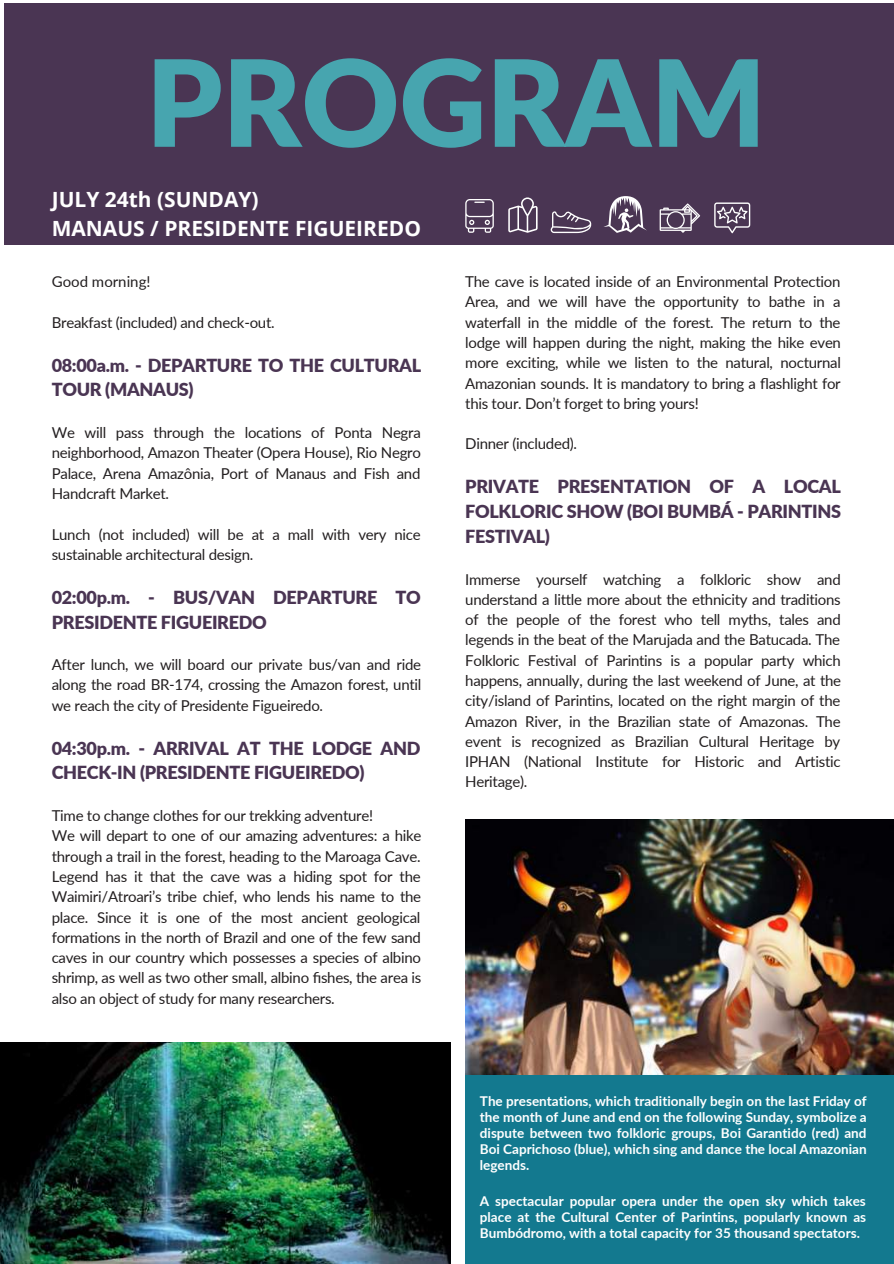
<style>
.page{position:relative;width:894px;height:1264px;background:#fff}
.page>*{position:absolute;margin:0;border:0;box-sizing:border-box;transform-origin:0 0}
.t1{font:900 120.15px "Lato";color:#47a5af}
.t2{font:700 21px/29.2px "Open Sans";color:#fff}
.t3{font:900 18px/24.8px "Lato";letter-spacing:-.02em;color:#4a3553}
.t4{font:15px/20.2px "Lato";letter-spacing:-.02em;color:#231f20;text-align:justify}
.t5{font:15px "Lato";color:#231f20}
.t6{font:700 13.5px/15.8px "Lato";color:#fff;text-align:justify}
</style>
<div class="page">
<div style="left:4px;top:4px;width:889px;height:241px;background:#4a3553"></div>
<div style="left:465px;top:1074px;width:428px;height:189px;background:#13798f"></div>
<img style="left:0;top:1042px;width:450px;height:221px">
<img style="left:465px;top:819px;width:428px;height:255px">
<svg style="left:604px;top:196px;width:42px;height:37px"></svg>
<svg style="left:465px;top:197px;width:126px;height:36px"></svg>
<svg style="left:659px;top:203px;width:41px;height:30px"></svg>
<svg style="left:714px;top:202px;width:36px;height:31px"></svg>
<h1 class="t1" style="left:146px;top:28px;width:621px">PROGRAM</h1>
<h2 class="t2" style="left:52px;top:184px;width:370px">JULY 24th (SUNDAY)<br>MANAUS / PRESIDENTE FIGUEIREDO</h2>
<p class="t5" style="left:52px;top:272px;width:100px">Good morning!</p>
<p class="t4" style="left:52px;top:312px;width:224px">Breakfast (included) and check-out.</p>
<p class="t3" style="left:52px;top:352px;width:371px">08:00a.m. - DEPARTURE TO THE CULTURAL<br>TOUR (MANAUS)</p>
<p class="t4" style="left:52px;top:422px;width:370px">We will pass through the locations of Ponta Negra neighborhood, Amazon Theater (Opera House), Rio Negro Palace, Arena Amazônia, Port of Manaus and Fish and Handcraft Market.</p>
<p class="t4" style="left:52px;top:523px;width:370px">Lunch (not included) will be at a mall with very nice sustainable architectural design.</p>
<p class="t3" style="left:52px;top:584px;width:370px">02:00p.m. - BUS/VAN DEPARTURE TO<br>PRESIDENTE FIGUEIREDO</p>
<p class="t4" style="left:52px;top:654px;width:371px">After lunch, we will board our private bus/van and ride along the road BR-174, crossing the Amazon forest, until we reach the city of Presidente Figueiredo.</p>
<p class="t3" style="left:52px;top:735px;width:370px">04:30p.m. - ARRIVAL AT THE LODGE AND<br>CHECK-IN (PRESIDENTE FIGUEIREDO)</p>
<p class="t4" style="left:52px;top:805px;width:371px;text-align:left">Time to change clothes for our trekking adventure!<br>We will depart to one of our amazing adventures: a hike through a trail in the forest, heading to the Maroaga Cave.<br>Legend has it that the cave was a hiding spot for the Waimiri/Atroari’s tribe chief, who lends his name to the place. Since it is one of the most ancient geological formations in the north of Brazil and one of the few sand caves in our country which possesses a species of albino shrimp, as well as two other small, albino fishes, the area is also an object of study for many researchers.</p>
<p class="t4" style="left:465px;top:271px;width:377px">The cave is located inside of an Environmental Protection Area, and we will have the opportunity to bathe in a waterfall in the middle of the forest. The return to the lodge will happen during the night, making the hike even more exciting, while we listen to the natural, nocturnal Amazonian sounds. It is mandatory to bring a flashlight for this tour. Don’t forget to bring yours!</p>
<p class="t4" style="left:465px;top:433px;width:113px">Dinner (included).</p>
<p class="t3" style="left:465px;top:474px;width:377px;text-align:justify">PRIVATE PRESENTATION OF A LOCAL FOLKLORIC SHOW (BOI BUMBÁ - PARINTINS FESTIVAL)</p>
<p class="t4" style="left:465px;top:568px;width:377px">Immerse yourself watching a folkloric show and understand a little more about the ethnicity and traditions of the people of the forest who tell myths, tales and legends in the beat of the Marujada and the Batucada. The Folkloric Festival of Parintins is a popular party which happens, annually, during the last weekend of June, at the city/island of Parintins, located on the right margin of the Amazon River, in the Brazilian state of Amazonas. The event is recognized as Brazilian Cultural Heritage by IPHAN (National Institute for Historic and Artistic Heritage).</p>
<p class="t6" style="left:479px;top:1093px;width:388px">The presentations, which traditionally begin on the last Friday of the month of June and end on the following Sunday, symbolize a dispute between two folkloric groups, Boi Garantido (red) and Boi Caprichoso (blue), which sing and dance the local Amazonian legends.</p>
<p class="t6" style="left:480px;top:1192px;width:387px">A spectacular popular opera under the open sky which takes place at the Cultural Center of Parintins, popularly known as Bumbódromo, with a total capacity for 35 thousand spectators.</p>
</div>
